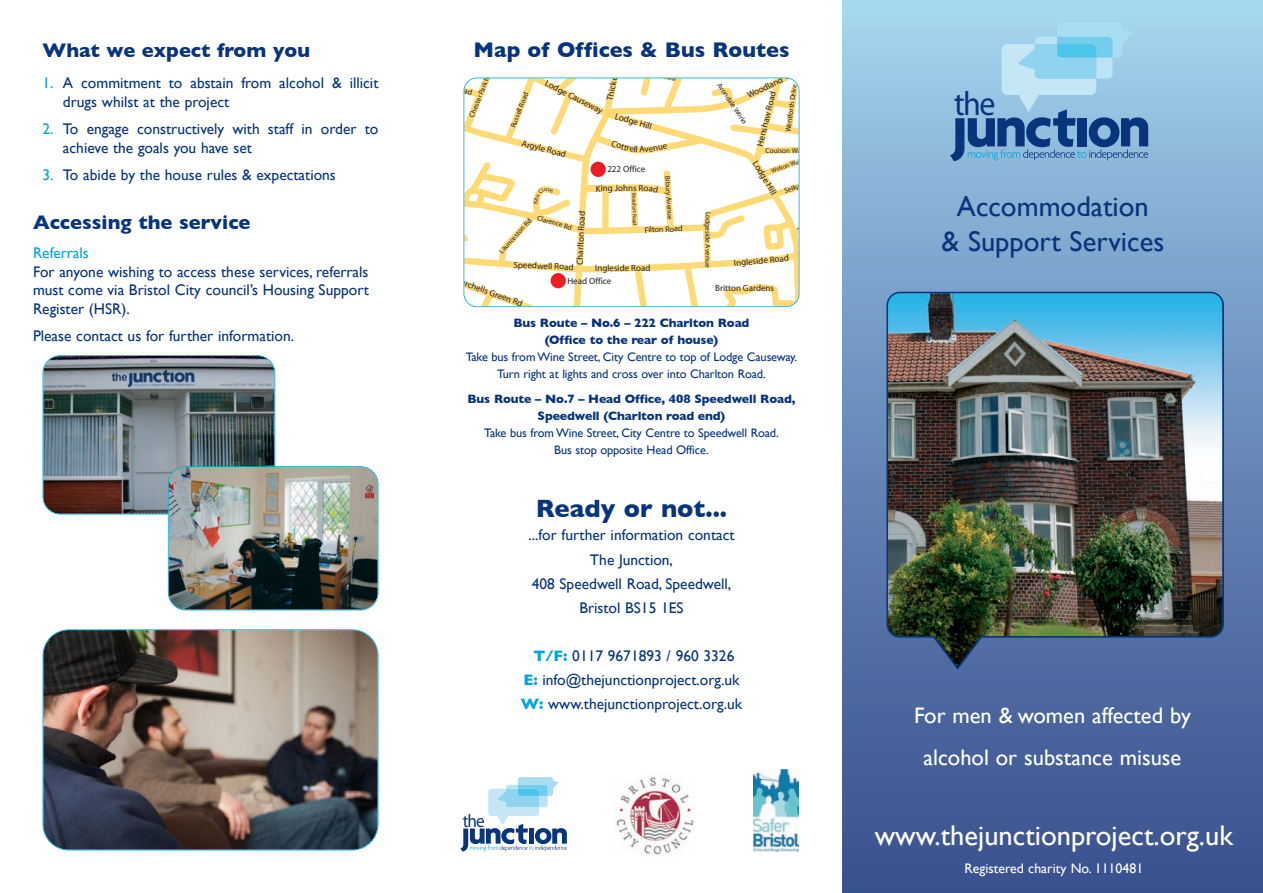
<style>
.page{position:relative;width:1263px;height:893px;background:#fff}
.page>*{position:absolute;margin:0;border:0;box-sizing:border-box;transform-origin:0 0}
.t1{font:700 33.75px "Agenda";color:#08347b;scale:.95 1}
.t2{font:28.5px "Gill Sans";color:#fff}
.t3{font:28.5px/35.7px "Gill Sans";color:#08347b;text-align:center}
.t4{font:700 25.5px "Gill Sans";color:#08347b}
.t5{font:22.5px/42px "Gill Sans";color:#fff;text-align:center}
.t6{font:700 21.6px "Gill Sans";color:#08347b}
.t7{font:700 20.1px "Gill Sans";color:#08347b}
.t8{font:700 18.15px "Agenda";color:#08347b;scale:.95 1}
.t9{font:15.45px/24px "Gill Sans";color:#08347b;text-align:center}
.t10{font:15.45px "Gill Sans";color:#00a6db}
.t11{font:13.95px "Gill Sans";color:#fff}
.t12{font:12.3px/17px "Gill Sans";letter-spacing:-.01em;color:#08347b;text-align:center}
.t13{font:700 12.3px/17px "Gill Sans";letter-spacing:-.01em;color:#08347b;text-align:center}
.t14{font:9px "Myriad";color:#231f20}
.t15{font:8.1px "Myriad";color:#231f20}
.t16{font:7.2px "Myriad";color:#231f20}
.t17{font:6.3px "Myriad";color:#231f20}
.t18{font:5.85px "Myriad";color:#231f20}
.t19{font:5.4px "Myriad";color:#231f20}
.s1{color:#00a6db}
.s2{font-weight:700;color:#00a6db}
</style>
<div class="page">
<div style="left:843px;top:0;width:420px;height:893px;background:linear-gradient(to bottom,#a0d1ec,#35498a)"></div>
<svg style="left:950px;top:22px;width:198px;height:139px;background:#83b5d7"></svg>
<svg style="left:460px;top:777px;width:107px;height:75px"></svg>
<img style="left:43px;top:630px;width:335px;height:220px;border-radius:26px">
<div style="left:43px;top:629px;width:335px;height:221px;border:2px solid #00a6db;border-radius:26px"></div>
<img style="left:43px;top:356px;width:231px;height:158px;border-radius:17px">
<div style="left:43px;top:355px;width:232px;height:159px;border:2px solid #00a6db;border-radius:18px"></div>
<img style="left:169px;top:467px;width:209px;height:143px;border-radius:17px">
<div style="left:168px;top:466px;width:210px;height:144px;border:2px solid #00a6db;border-radius:18px"></div>
<img style="left:886px;top:292px;width:338px;height:378px">
<img style="left:615px;top:775px;width:79px;height:81px">
<img style="left:753px;top:769px;width:46px;height:82px">
<svg style="left:463px;top:77px;width:337px;height:229px"></svg>
<h3 class="t7" style="left:43px;top:39px;width:269px">What we expect from you</h3>
<p class="t9" style="left:63px;top:73px;width:317px;line-height:19.2px;text-align:left;text-indent:-20px"><span class="s1">1.</span> A commitment to abstain from alcohol &amp; illicit drugs whilst at the project</p>
<p class="t9" style="left:63px;top:119px;width:317px;line-height:19.2px;text-align:left;text-indent:-20px"><span class="s1">2.</span> To engage constructively with staff in order to achieve the goals you have set</p>
<p class="t9" style="left:43px;top:163px;width:295px"><span class="s1">3.</span> To abide by the house rules &amp; expectations</p>
<h3 class="t7" style="left:33px;top:210px;width:219px">Accessing the service</h3>
<p class="t10" style="left:33px;top:244px;width:57px">Referrals</p>
<p class="t9" style="left:33px;top:262px;width:337px;line-height:18.5px;text-align:justify">For anyone wishing to access these services, referrals must come via Bristol City council’s Housing Support Register (HSR).</p>
<p class="t9" style="left:33px;top:324px;width:263px">Please contact us for further information.</p>
<h3 class="t6" style="left:473px;top:37px;width:318px">Map of Offices &amp; Bus Routes</h3>
<p class="t16" style="left:469px;top:116px;width:44px;rotate:-68deg">Chester Park R</p>
<p class="t14" style="left:606px;top:100px;width:26px;rotate:-78deg">Thicke</p>
<p class="t16" style="left:510px;top:126px;width:39px;rotate:-69deg">Russell Road</p>
<p class="t14" style="left:547px;top:80px;width:65px;rotate:26deg">Lodge Causeway</p>
<p class="t14" style="left:616px;top:113px;width:39px;rotate:16deg">Lodge Hill</p>
<p class="t14" style="left:523px;top:140px;width:47px;rotate:14deg">Argyle Road</p>
<p class="t14" style="left:607px;top:166px;width:39px">222 Office</p>
<p class="t16" style="left:670px;top:176px;width:45px;rotate:86deg">Bibury Avenue</p>
<p class="t14" style="left:596px;top:185px;width:39px;rotate:-1deg">King John</p>
<p class="t18" style="left:544px;top:187px;width:5px">o</p>
<p class="t16" style="left:538px;top:215px;width:37px;rotate:17deg">Clarence Rd</p>
<p class="t19" style="left:636px;top:193px;width:34px;rotate:88deg">Beaufort Road</p>
<p class="t14" style="left:576px;top:265px;width:55px;rotate:-87deg">Charlton Road</p>
<p class="t16" style="left:498px;top:250px;width:46px;rotate:-47deg">Launceston Rd</p>
<p class="t15" style="left:644px;top:227px;width:40px;rotate:-2deg">Filton Road</p>
<p class="t14" style="left:514px;top:261px;width:62px;rotate:2deg">Speedwell Road</p>
<p class="t14" style="left:595px;top:265px;width:57px;rotate:-1deg">Ingleside Road</p>
<p class="t14" style="left:462px;top:278px;width:67px;rotate:20deg">urchells Green Rd</p>
<p class="t14" style="left:567px;top:277px;width:45px">Head Office</p>
<p class="t14" style="left:746px;top:93px;width:50px;rotate:-26deg">Woodland W</p>
<p class="t16" style="left:721px;top:82px;width:50px;rotate:56deg">Avondale Works</p>
<p class="t16" style="left:786px;top:132px;width:50px;rotate:-83deg">Wentforth Drive</p>
<p class="t14" style="left:756px;top:145px;width:57px;rotate:-76deg">Henshaw Road</p>
<p class="t16" style="left:711px;top:212px;width:57px;rotate:90deg">Lodgeside Avenue</p>
<p class="t16" style="left:765px;top:148px;width:37px;rotate:-1deg">Couison Wa</p>
<p class="t17" style="left:771px;top:169px;width:31px;rotate:-19deg">Welton Wal</p>
<p class="t16" style="left:784px;top:188px;width:18px;rotate:-15deg">Selkir</p>
<p class="t14" style="left:758px;top:160px;width:39px;rotate:59deg">Lodge Hill</p>
<p class="t14" style="left:734px;top:259px;width:57px;rotate:-5deg">Ingleside Road</p>
<p class="t14" style="left:715px;top:285px;width:60px">Britton Gardens</p>
<p class="t13" style="left:513px;top:314px;width:237px">Bus Route – No.6 – 222 Charlton Road (Office to the rear of house)</p>
<p class="t12" style="left:466px;top:348px;width:333px">Take bus from Wine Street, City Centre to top of Lodge Causeway.<br>Turn right at lights and cross over into Charlton Road.</p>
<p class="t13" style="left:467px;top:391px;width:329px">Bus Route – No.7 – Head Office, 408 Speedwell Road,<br>Speedwell (Charlton road end)</p>
<p class="t12" style="left:484px;top:424px;width:296px">Take bus from Wine Street, City Centre to Speedwell Road.<br>Bus stop opposite Head Office.</p>
<h3 class="t4" style="left:536px;top:493px;width:193px">Ready or not...</h3>
<p class="t9" style="left:528px;top:523px;width:208px">...for further information contact<br>The Junction,<br>408 Speedwell Road, Speedwell,<br>Bristol BS15 1ES</p>
<p class="t9" style="left:521px;top:643px;width:223px"><span class="s2">T/F:</span> 0117 9671893 / 960 3326<br><span class="s2">E:</span> info@thejunctionproject.org.uk<br><span class="s2">W:</span> www.thejunctionproject.org.uk</p>
<p class="t8" style="left:463px;top:814px;width:25px">the</p>
<h1 class="t1" style="left:954px;top:91px;width:45px">the</h1>
<h2 class="t3" style="left:941px;top:188px;width:224px">Accommodation<br>&amp; Support Services</h2>
<h3 class="t5" style="left:914px;top:694px;width:278px">For men &amp; women affected by alcohol or substance misuse</h3>
<h2 class="t2" style="left:875px;top:818px;width:360px">www.thejunctionproject.org.uk</h2>
<p class="t11" style="left:964px;top:860px;width:180px">Registered charity No. 1110481</p>
</div>
